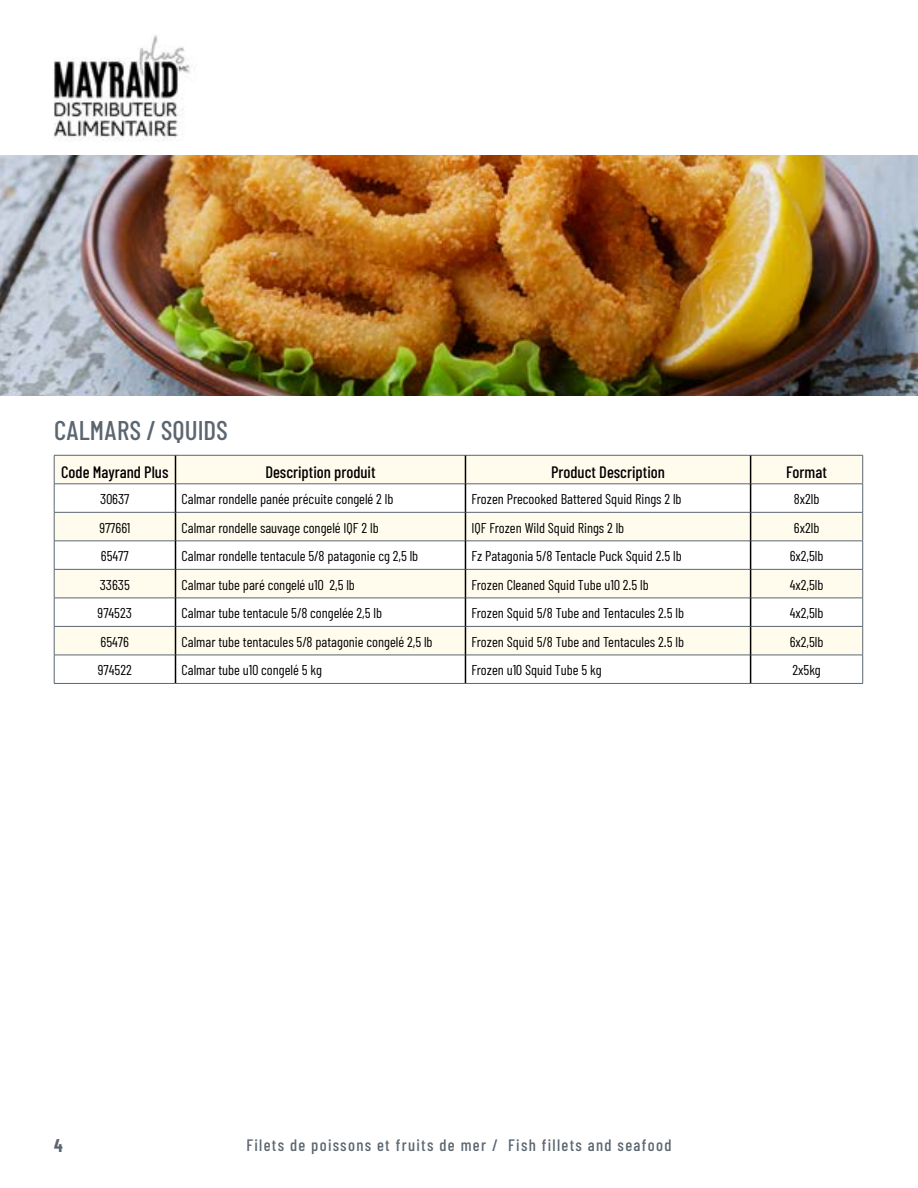
<style>
.page{position:relative;width:918px;height:1188px;background:#fff}
.page>*{position:absolute;margin:0;border:0;box-sizing:border-box;transform-origin:0 0}
.t1{font:500 27px "Barlow Condensed";color:#5b6670}
.t2{font:700 18px "Barlow Condensed";color:#5b6670}
.t3{font:500 16.5px "Barlow Condensed";color:#000}
.t4{font:500 16.5px "Barlow Condensed";letter-spacing:.08em;color:#5b6670}
.t5{font:14.25px "Barlow Condensed";color:#000}
</style>
<div class="page">
<img style="left:53px;top:35px;width:142px;height:105px">
<img style="left:0;top:156px;width:918px;height:240px">
<div style="left:55px;top:456px;width:807px;height:28px;background:#fffcee"></div>
<svg style="left:55px;top:485px;width:807px;height:198px"></svg>
<hr style="left:54px;top:455px;width:122px;height:1px;background:#5b6670">
<hr style="left:176px;top:455px;width:289px;height:1px;background:#5b6670">
<hr style="left:465px;top:455px;width:286px;height:1px;background:#5b6670">
<hr style="left:751px;top:455px;width:112px;height:1px;background:#5b6670">
<hr style="left:54px;top:484px;width:122px;height:1px;background:#5b6670">
<hr style="left:176px;top:484px;width:289px;height:1px;background:#5b6670">
<hr style="left:465px;top:484px;width:286px;height:1px;background:#5b6670">
<hr style="left:751px;top:484px;width:112px;height:1px;background:#5b6670">
<hr style="left:54px;top:512px;width:122px;height:1px;background:#5b6670">
<hr style="left:176px;top:512px;width:289px;height:1px;background:#5b6670">
<hr style="left:465px;top:512px;width:286px;height:1px;background:#5b6670">
<hr style="left:751px;top:512px;width:112px;height:1px;background:#5b6670">
<hr style="left:54px;top:541px;width:122px;height:1px;background:#5b6670">
<hr style="left:176px;top:541px;width:289px;height:1px;background:#5b6670">
<hr style="left:465px;top:541px;width:286px;height:1px;background:#5b6670">
<hr style="left:751px;top:541px;width:112px;height:1px;background:#5b6670">
<hr style="left:54px;top:569px;width:122px;height:1px;background:#5b6670">
<hr style="left:176px;top:569px;width:289px;height:1px;background:#5b6670">
<hr style="left:465px;top:569px;width:286px;height:1px;background:#5b6670">
<hr style="left:751px;top:569px;width:112px;height:1px;background:#5b6670">
<hr style="left:54px;top:598px;width:122px;height:1px;background:#5b6670">
<hr style="left:176px;top:598px;width:289px;height:1px;background:#5b6670">
<hr style="left:465px;top:598px;width:286px;height:1px;background:#5b6670">
<hr style="left:751px;top:598px;width:112px;height:1px;background:#5b6670">
<hr style="left:54px;top:626px;width:122px;height:1px;background:#5b6670">
<hr style="left:176px;top:626px;width:289px;height:1px;background:#5b6670">
<hr style="left:465px;top:626px;width:286px;height:1px;background:#5b6670">
<hr style="left:751px;top:626px;width:112px;height:1px;background:#5b6670">
<hr style="left:54px;top:655px;width:122px;height:1px;background:#5b6670">
<svg style="left:54px;top:455px;width:1px;height:228px"></svg>
<hr style="left:176px;top:655px;width:289px;height:1px;background:#5b6670">
<hr style="left:465px;top:655px;width:286px;height:1px;background:#5b6670">
<hr style="left:751px;top:655px;width:112px;height:1px;background:#5b6670">
<svg style="left:862px;top:455px;width:1px;height:228px"></svg>
<hr style="left:54px;top:683px;width:122px;height:1px;background:#5b6670">
<hr style="left:176px;top:683px;width:289px;height:1px;background:#5b6670">
<hr style="left:465px;top:683px;width:286px;height:1px;background:#5b6670">
<hr style="left:751px;top:683px;width:112px;height:1px;background:#5b6670">
<svg style="left:175px;top:455px;width:1px;height:228px"></svg>
<svg style="left:465px;top:455px;width:1px;height:228px"></svg>
<svg style="left:750px;top:455px;width:1px;height:228px"></svg>
<h1 class="t1" style="left:54px;top:413px;width:176px">CALMARS / SQUIDS</h1>
<p class="t3" style="left:61px;top:462px;width:109px">Code Mayrand Plus</p>
<p class="t3" style="left:265px;top:462px;width:112px">Description produit</p>
<p class="t3" style="left:551px;top:462px;width:115px">Product Description</p>
<p class="t3" style="left:786px;top:462px;width:42px">Format</p>
<p class="t5" style="left:100px;top:490px;width:31px">30637</p>
<p class="t5" style="left:182px;top:490px;width:213px">Calmar rondelle panée précuite congelé 2 lb</p>
<p class="t5" style="left:471px;top:490px;width:212px">Frozen Precooked Battered Squid Rings 2 lb</p>
<p class="t5" style="left:794px;top:490px;width:27px">8x2lb</p>
<p class="t5" style="left:99px;top:519px;width:32px">977661</p>
<p class="t5" style="left:181px;top:519px;width:199px">Calmar rondelle sauvage congelé IQF 2 lb</p>
<p class="t5" style="left:471px;top:519px;width:154px">IQF Frozen Wild Squid Rings 2 lb</p>
<p class="t5" style="left:794px;top:519px;width:27px">6x2lb</p>
<p class="t5" style="left:101px;top:547px;width:29px">65477</p>
<p class="t5" style="left:181px;top:547px;width:238px">Calmar rondelle tentacule 5/8 patagonie cg 2,5 lb</p>
<p class="t5" style="left:471px;top:547px;width:212px">Fz Patagonia 5/8 Tentacle Puck Squid 2.5 lb</p>
<p class="t5" style="left:790px;top:547px;width:35px">6x2,5lb</p>
<p class="t5" style="left:100px;top:576px;width:32px">33635</p>
<p class="t5" style="left:181px;top:576px;width:175px">Calmar tube paré congelé u10 2,5 lb</p>
<p class="t5" style="left:471px;top:576px;width:179px">Frozen Cleaned Squid Tube u10 2.5 lb</p>
<p class="t5" style="left:790px;top:576px;width:35px">4x2,5lb</p>
<p class="t5" style="left:98px;top:604px;width:36px">974523</p>
<p class="t5" style="left:181px;top:604px;width:202px">Calmar tube tentacule 5/8 congelée 2,5 lb</p>
<p class="t5" style="left:471px;top:604px;width:214px">Frozen Squid 5/8 Tube and Tentacules 2.5 lb</p>
<p class="t5" style="left:790px;top:604px;width:35px">4x2,5lb</p>
<p class="t5" style="left:101px;top:633px;width:30px">65476</p>
<p class="t5" style="left:181px;top:633px;width:253px">Calmar tube tentacules 5/8 patagonie congelé 2,5 lb</p>
<p class="t5" style="left:471px;top:633px;width:214px">Frozen Squid 5/8 Tube and Tentacules 2.5 lb</p>
<p class="t5" style="left:790px;top:633px;width:35px">6x2,5lb</p>
<p class="t5" style="left:98px;top:661px;width:35px">974522</p>
<p class="t5" style="left:181px;top:661px;width:142px">Calmar tube u10 congelé 5 kg</p>
<p class="t5" style="left:471px;top:661px;width:132px">Frozen u10 Squid Tube 5 kg</p>
<p class="t5" style="left:792px;top:661px;width:30px">2x5kg</p>
<p class="t2" style="left:54px;top:1134px;width:10px">4</p>
<p class="t4" style="left:246px;top:1134px;width:427px">Filets de poissons et fruits de mer / Fish fillets and seafood</p>
</div>
